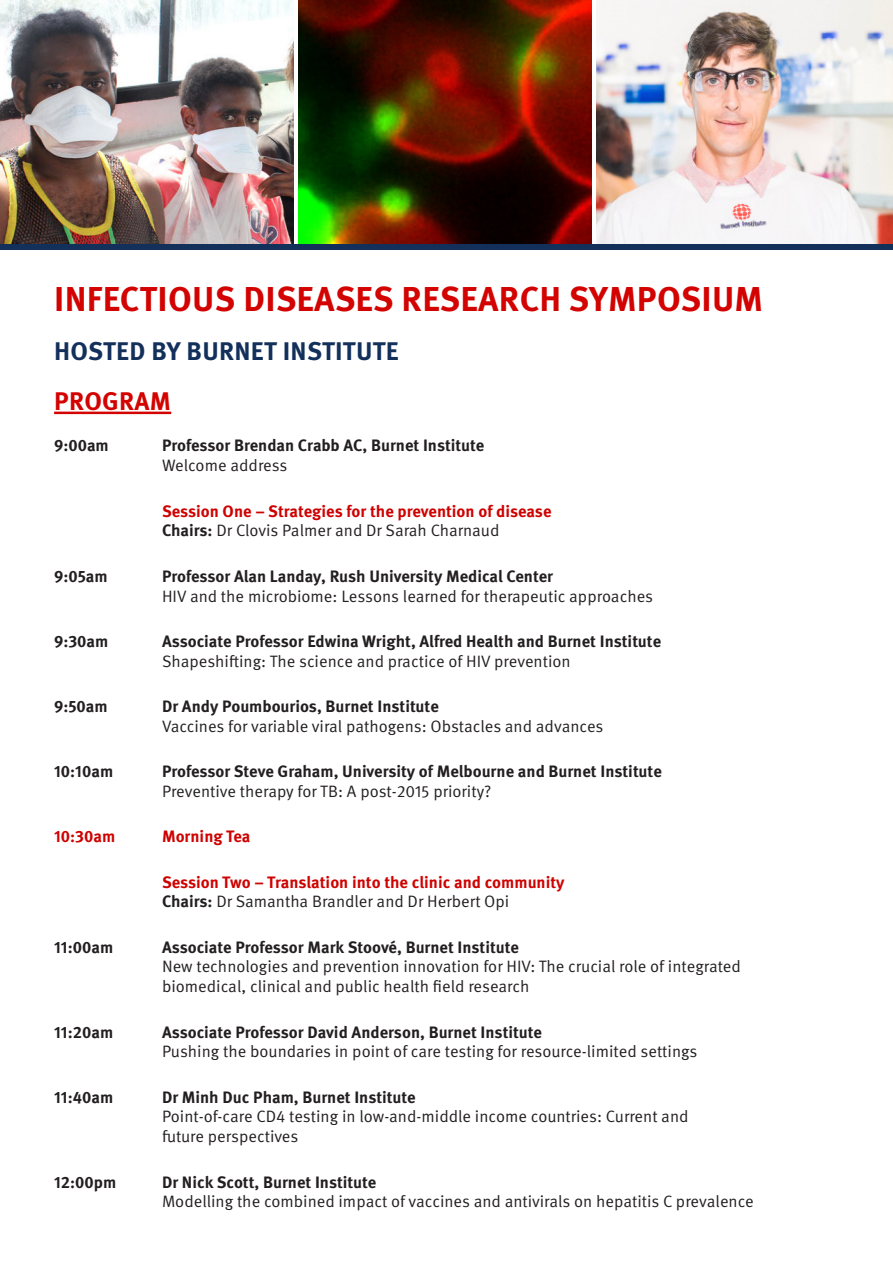
<style>
.page{position:relative;width:893px;height:1263px;background:#fff}
.page>*{position:absolute;margin:0;border:0;box-sizing:border-box;transform-origin:0 0}
.t1{font:700 34.5px "Meta OT";letter-spacing:.01em;color:#d20300}
.t2{font:700 25.5px "Meta OT";letter-spacing:.01em;color:#13305b}
.t3{font:700 25.5px "Meta OT";letter-spacing:.01em;color:#d20300}
.t4{font:16.5px/19.8px "Meta OT Norm";color:#231f20}
.t5{font:700 16.5px/19.8px "Meta OT";color:#231f20}
.t6{font:700 16.5px/19.8px "Meta OT";color:#ce0200}
.s1{font-family:"Meta OT Norm";font-weight:400}
.s2{color:#231f20}
.s3{font-family:"Meta OT Norm";font-weight:400;color:#231f20}
.s4{font-family:"Meta OT";font-weight:700}
</style>
<div class="page">
<img style="left:298px;top:0;width:293px;height:244px">
<hr style="left:54px;top:412px;width:117px;height:2px;background:#d20300">
<img style="left:0;top:0;width:293px;height:244px">
<img style="left:597px;top:0;width:295px;height:244px">
<div style="left:0;top:244px;width:893px;height:6px;background:#13305b"></div>
<p class="t1" style="left:54px;top:279px;width:710px">INFECTIOUS DISEASES RESEARCH SYMPOSIUM</p>
<p class="t2" style="left:54px;top:336px;width:346px">HOSTED BY BURNET INSTITUTE</p>
<p class="t3" style="left:54px;top:386px;width:118px">PROGRAM</p>
<p class="t5" style="left:54px;top:436px;width:56px">9:00am</p>
<p class="t5" style="left:162px;top:436px;width:324px">Professor Brendan Crabb AC, Burnet Institute<br><span class="s1">Welcome address</span></p>
<p class="t6" style="left:162px;top:501px;width:391px">Session One – Strategies for the prevention of disease<br><span class="s2">Chairs:</span> <span class="s3">Dr Clovis Palmer and Dr Sarah Charnaud</span></p>
<p class="t5" style="left:54px;top:567px;width:55px">9:05am</p>
<p class="t4" style="left:162px;top:566px;width:493px"><span class="s4">Professor Alan Landay, Rush University Medical Center<br></span>HIV and the microbiome: Lessons learned for therapeutic approaches</p>
<p class="t5" style="left:54px;top:632px;width:56px">9:30am</p>
<p class="t5" style="left:162px;top:632px;width:501px">Associate Professor Edwina Wright, Alfred Health and Burnet Institute<br><span class="s1">Shapeshifting: The science and practice of HIV prevention</span></p>
<p class="t5" style="left:54px;top:697px;width:55px">9:50am</p>
<p class="t4" style="left:162px;top:697px;width:443px"><span class="s4">Dr Andy Poumbourios, Burnet Institute<br></span>Vaccines for variable viral pathogens: Obstacles and advances</p>
<p class="t5" style="left:54px;top:762px;width:61px">10:10am</p>
<p class="t5" style="left:162px;top:762px;width:501px">Professor Steve Graham, University of Melbourne and Burnet Institute<br><span class="s1">Preventive therapy for TB: A post-2015 priority?</span></p>
<p class="t6" style="left:54px;top:827px;width:63px">10:30am</p>
<p class="t6" style="left:162px;top:827px;width:90px">Morning Tea</p>
<p class="t6" style="left:162px;top:872px;width:404px">Session Two – Translation into the clinic and community<br><span class="s2">Chairs:</span> <span class="s3">Dr Samantha Brandler and Dr Herbert Opi</span></p>
<p class="t5" style="left:54px;top:937px;width:61px">11:00am</p>
<p class="t4" style="left:162px;top:937px;width:580px"><span class="s4">Associate Professor Mark Stoové, Burnet Institute<br></span>New technologies and prevention innovation for HIV: The crucial role of integrated biomedical, clinical and public health field research</p>
<p class="t5" style="left:54px;top:1022px;width:61px">11:20am</p>
<p class="t4" style="left:162px;top:1022px;width:537px"><span class="s4">Associate Professor David Anderson, Burnet Institute<br></span>Pushing the boundaries in point of care testing for resource-limited settings</p>
<p class="t5" style="left:54px;top:1087px;width:61px">11:40am</p>
<p class="t4" style="left:162px;top:1087px;width:528px"><span class="s4">Dr Minh Duc Pham, Burnet Institute<br></span>Point-of-care CD4 testing in low-and-middle income countries: Current and future perspectives</p>
<p class="t5" style="left:54px;top:1172px;width:64px">12:00pm</p>
<p class="t4" style="left:162px;top:1172px;width:593px"><span class="s4">Dr Nick Scott, Burnet Institute<br></span>Modelling the combined impact of vaccines and antivirals on hepatitis C prevalence</p>
</div>
